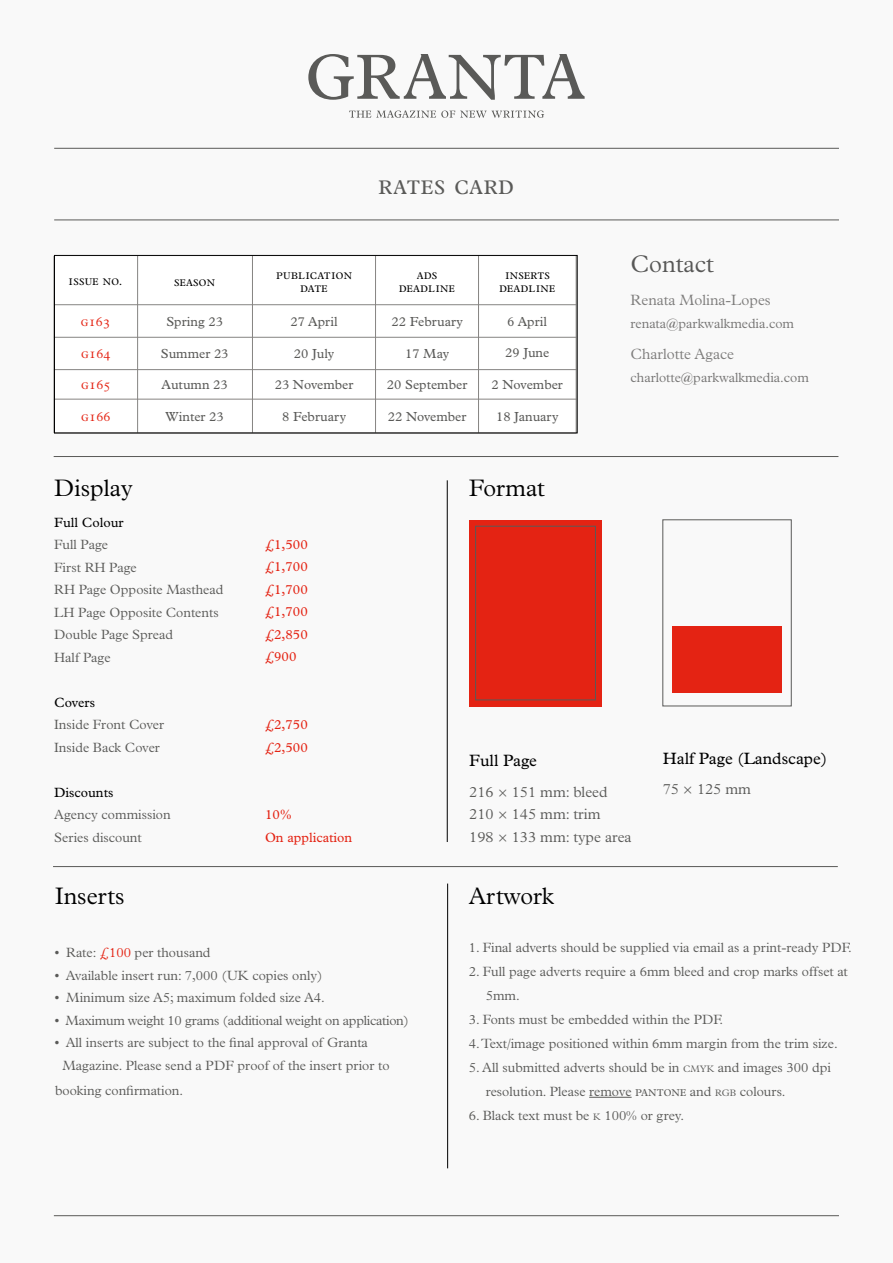
<style>
.page{position:relative;width:893px;height:1263px;background:#f9f9f9}
.page>*{position:absolute;margin:0;border:0;box-sizing:border-box;transform-origin:0 0}
.t1{font:300 27px "Plantin Exp";letter-spacing:.02em;color:#5a5a58}
.t2{font:300 24.3px "Plantin";color:#575756}
.t3{font:300 24px "Plantin";color:#000}
.t4{font:16.5px "Plantin";color:#000}
.t5{font:300 15px/22.5px "Plantin";color:#5a5a58}
.t6{font:300 15px "Plantin";color:#7e7d7c}
.t7{font:300 13.5px/22.5px "Plantin";color:#5a5a58}
.t8{font:13.5px/22.5px "Plantin";color:#e42313}
.t9{font:300 13.5px "Plantin";letter-spacing:-.02em;color:#5a5a58}
.t10{font:300 13.5px "Plantin";color:#767574}
.t11{font:13.5px "Plantin";color:#000}
.t12{font:13.2px "Plantin";color:#5a5a58}
.t13{font:300 13.2px/12.6px "Plantin Exp";letter-spacing:.02em;color:#000;text-align:center}
.t14{font:300 13.2px "Plantin Exp";letter-spacing:.02em;color:#e42313}
.s1{color:#e42313}
.s2{font-size:9.45px}
.s3{font-family:"Plantin Exp"}
</style>
<div class="page">
<svg style="left:308px;top:54px;width:277px;height:46px"></svg>
<svg style="left:349px;top:111px;width:195px;height:7px"></svg>
<hr style="left:54px;top:148px;width:785px;height:1px;background:#5a5a58">
<div style="left:54px;top:257px;width:522px;height:176px;background:#fff"></div>
<hr style="left:54px;top:337px;width:522px;height:1px;background:#868482">
<hr style="left:54px;top:399px;width:522px;height:1px;background:#868482">
<hr style="left:54px;top:433px;width:522px;height:1px;background:#868482">
<hr style="left:54px;top:369px;width:522px;height:1px;background:#868482">
<hr style="left:54px;top:304px;width:522px;height:1px;background:#868482">
<hr style="left:137px;top:256px;width:1px;height:177px;background:#868482">
<hr style="left:252px;top:256px;width:1px;height:177px;background:#868482">
<hr style="left:375px;top:256px;width:1px;height:177px;background:#868482">
<hr style="left:478px;top:256px;width:1px;height:177px;background:#868482">
<hr style="left:54px;top:220px;width:785px;height:1px;background:#5a5a58">
<hr style="left:54px;top:1215px;width:785px;height:1px;background:#5a5a58">
<div style="left:469px;top:520px;width:133px;height:186px;background:#e42313"></div>
<div style="left:475px;top:526px;width:121px;height:174px;border:1px solid #5a5a58"></div>
<div style="left:672px;top:627px;width:110px;height:66px;background:#e42313"></div>
<hr style="left:589px;top:1097px;width:43px;height:1px;background:#5a5a58">
<hr style="left:54px;top:456px;width:784px;height:1px;background:#5a5a58">
<hr style="left:53px;top:866px;width:785px;height:1px;background:#5a5a58">
<hr style="left:447px;top:480px;width:1px;height:362px;background:#000">
<hr style="left:447px;top:883px;width:1px;height:285px;background:#000">
<div style="left:54px;top:255px;width:524px;height:178px;border:1px solid #000"></div>
<p class="t13" style="left:69px;top:275px;width:55px">issue no.</p>
<p class="t14" style="left:81px;top:316px;width:31px">g163</p>
<p class="t14" style="left:81px;top:348px;width:31px">g164</p>
<p class="t14" style="left:81px;top:379px;width:31px">g165</p>
<p class="t14" style="left:81px;top:411px;width:31px">g166</p>
<h1 class="t1" style="left:378px;top:174px;width:137px">rates card</h1>
<p class="t13" style="left:276px;top:269px;width:78px">publication date</p>
<p class="t13" style="left:399px;top:269px;width:57px">ads deadline</p>
<p class="t13" style="left:499px;top:269px;width:57px">inserts deadline</p>
<p class="t13" style="left:174px;top:275px;width:43px">season</p>
<p class="t12" style="left:166px;top:314px;width:58px">Spring 23</p>
<p class="t12" style="left:291px;top:314px;width:49px">27 April</p>
<p class="t12" style="left:507px;top:314px;width:41px">6 April</p>
<p class="t12" style="left:505px;top:345px;width:46px">29 June</p>
<p class="t12" style="left:491px;top:377px;width:73px">2 November</p>
<p class="t12" style="left:496px;top:409px;width:64px">18 January</p>
<p class="t12" style="left:392px;top:314px;width:73px">22 February</p>
<p class="t12" style="left:294px;top:346px;width:42px">20 July</p>
<p class="t12" style="left:161px;top:346px;width:69px">Summer 23</p>
<p class="t12" style="left:162px;top:377px;width:68px">Autumn 23</p>
<p class="t12" style="left:166px;top:409px;width:60px">Winter 23</p>
<p class="t12" style="left:405px;top:346px;width:46px">17 May</p>
<p class="t12" style="left:275px;top:377px;width:80px">23 November</p>
<p class="t12" style="left:282px;top:409px;width:65px">8 February</p>
<p class="t12" style="left:387px;top:377px;width:82px">20 September</p>
<p class="t12" style="left:388px;top:409px;width:80px">22 November</p>
<h2 class="t2" style="left:631px;top:250px;width:85px">Contact</h2>
<p class="t6" style="left:631px;top:292px;width:142px">Renata Molina-Lopes</p>
<p class="t10" style="left:631px;top:316px;width:165px">renata@parkwalkmedia.com</p>
<p class="t6" style="left:631px;top:345px;width:105px">Charlotte Agace</p>
<p class="t10" style="left:631px;top:369px;width:180px">charlotte@parkwalkmedia.com</p>
<h3 class="t3" style="left:54px;top:474px;width:80px">Display</h3>
<h3 class="t3" style="left:469px;top:474px;width:77px">Format</h3>
<p class="t11" style="left:54px;top:515px;width:71px">Full Colour</p>
<p class="t7" style="left:54px;top:534px;width:171px">Full Page<br>First RH Page<br>RH Page Opposite Masthead<br>LH Page Opposite Contents<br>Double Page Spread<br>Half Page</p>
<p class="t11" style="left:54px;top:695px;width:42px">Covers</p>
<p class="t7" style="left:54px;top:714px;width:111px">Inside Front Cover<br>Inside Back Cover</p>
<p class="t11" style="left:54px;top:785px;width:61px">Discounts</p>
<p class="t7" style="left:54px;top:804px;width:118px">Agency commission<br>Series discount</p>
<p class="t8" style="left:265px;top:533px;width:44px;text-align:justify">£1,500 £1,700 £1,700 £1,700 £2,850 £900</p>
<p class="t8" style="left:265px;top:713px;width:44px">£2,750 £2,500</p>
<p class="t4" style="left:469px;top:751px;width:69px">Full Page</p>
<p class="t5" style="left:469px;top:781px;width:164px">216 × 151 mm: bleed<br>210 × 145 mm: trim<br>198 × 133 mm: type area</p>
<p class="t8" style="left:265px;top:803px;width:89px">10%<br>On application</p>
<p class="t4" style="left:663px;top:749px;width:166px">Half Page (Landscape)</p>
<p class="t5" style="left:663px;top:778px;width:90px">75 × 125 mm</p>
<h3 class="t3" style="left:55px;top:882px;width:71px">Inserts</h3>
<p class="t7" style="left:55px;top:942px;width:157px">• Rate: <span class="s1">£100</span> per thousand</p>
<p class="t7" style="left:55px;top:964px;width:269px">• Available insert run: 7,000 (UK copies only)</p>
<p class="t7" style="left:55px;top:987px;width:271px">• Minimum size A5; maximum folded size A4.</p>
<p class="t9" style="left:55px;top:1013px;width:355px">• Maximum weight 10 grams (additional weight on application)</p>
<p class="t7" style="left:62px;top:1032px;width:329px;text-indent:-7px">• All inserts are subject to the final approval of Granta<br>Magazine. Please send a PDF proof of the insert prior to</p>
<p class="t7" style="left:55px;top:1080px;width:129px">booking confirmation.</p>
<h3 class="t3" style="left:469px;top:882px;width:87px">Artwork</h3>
<p class="t7" style="left:469px;top:936px;width:384px">1. Final adverts should be supplied via email as a print-ready PDF.</p>
<p class="t7" style="left:486px;top:959px;width:364px;line-height:24px;text-indent:-17px">2. Full page adverts require a 6mm bleed and crop marks offset at<br>5mm.</p>
<p class="t7" style="left:469px;top:1008px;width:256px">3. Fonts must be embedded within the PDF.</p>
<p class="t7" style="left:469px;top:1032px;width:370px">4. Text/image positioned within 6mm margin from the trim size.</p>
<p class="t7" style="left:486px;top:1055px;width:347px;line-height:24px;text-indent:-17px">5. All submitted adverts should be in <span class="s2">CMYK</span> and images 300 dpi resolution. Please remove <span class="s3">pantone</span> and <span class="s2">RGB</span> colours.</p>
<p class="t7" style="left:469px;top:1104px;width:217px">6. Black text must be <span class="s2">K</span> 100% or grey.</p>
</div>
